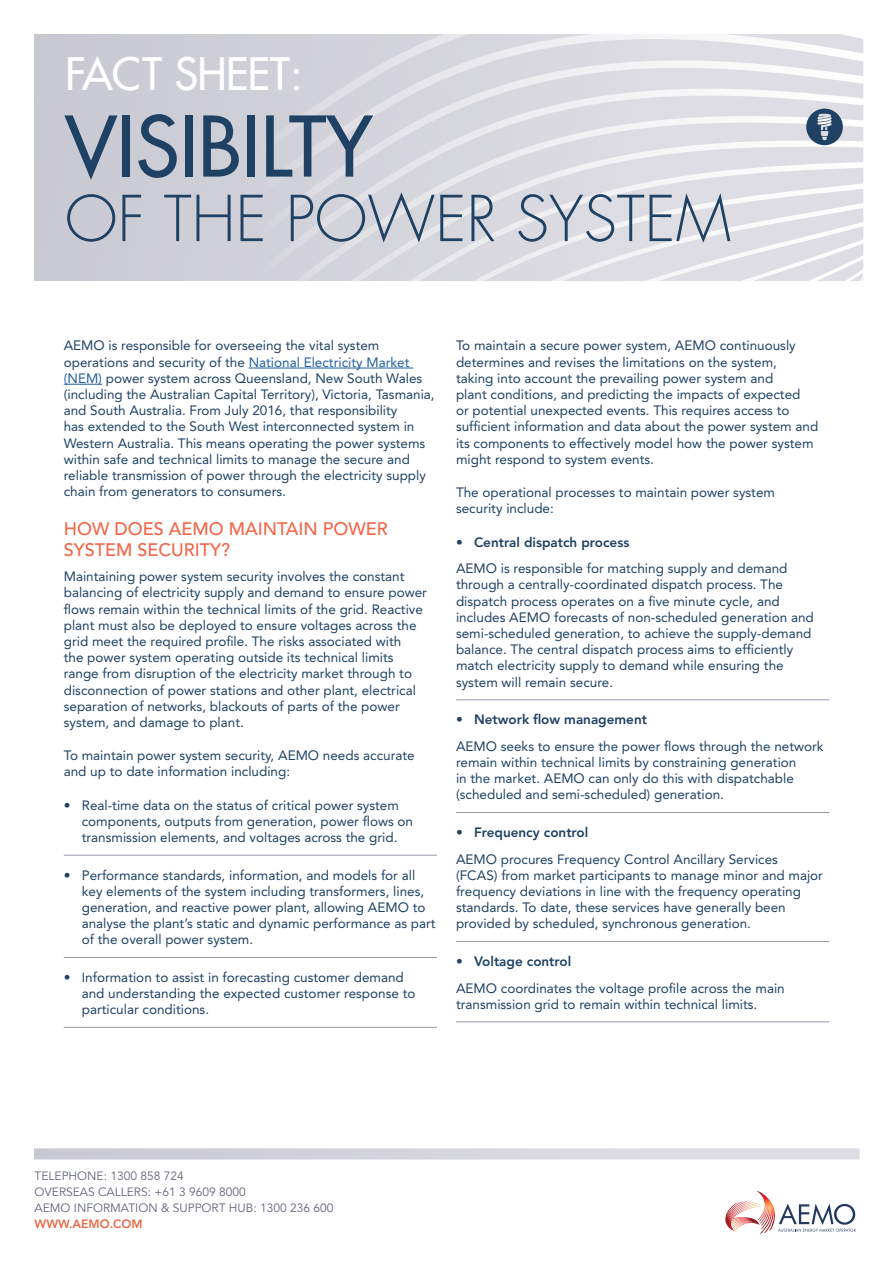
<style>
.page{position:relative;width:893px;height:1263px;background:#fff}
.page>*{position:absolute;margin:0;border:0;box-sizing:border-box;transform-origin:0 0}
.t1{font:81.15px "Futura";color:#1e4164}
.t2{font:300 61.5px "Futura";color:#1e4164}
.t3{font:43.5px "Futura";letter-spacing:-.02em;color:#fff}
.t4{font:500 18px/21.6px "Avenir";color:#f26649}
.t5{font:13.5px/16.2px "Avenir";color:#1e4164}
.t6{font:800 13.5px "Avenir";color:#1e4164}
.t7{font:12px/16px "Avenir";color:#606578}
.t8{font:800 12px "Avenir";color:#ea6847}
.s1{color:#215e9e}
</style>
<div class="page">
<svg style="left:34px;top:34px;width:829px;height:247px;background:#d8d8df"></svg>
<svg style="left:34px;top:1148px;width:826px;height:11px;background:#d6d6dd"></svg>
<svg style="left:806px;top:109px;width:37px;height:36px"></svg>
<svg style="left:725px;top:1191px;width:131px;height:42px"></svg>
<hr style="left:249px;top:368px;width:164px;height:1px;background:#215e9e">
<hr style="left:64px;top:384px;width:38px;height:1px;background:#215e9e">
<hr style="left:64px;top:855px;width:373px;height:1px;background:#9698ab">
<hr style="left:64px;top:957px;width:373px;height:1px;background:#9698ab">
<hr style="left:64px;top:1027px;width:373px;height:1px;background:#9698ab">
<hr style="left:456px;top:699px;width:373px;height:1px;background:#9698ab">
<hr style="left:456px;top:812px;width:373px;height:1px;background:#9698ab">
<hr style="left:456px;top:941px;width:373px;height:1px;background:#9698ab">
<hr style="left:456px;top:1021px;width:373px;height:1px;background:#9698ab">
<h3 class="t3" style="left:65px;top:46px;width:239px">FACT SHEET:</h3>
<h1 class="t1" style="left:65px;top:94px;width:309px">VISIBILTY</h1>
<h2 class="t2" style="left:65px;top:179px;width:667px">OF THE POWER SYSTEM</h2>
<p class="t5" style="left:64px;top:338px;width:372px">AEMO is responsible for overseeing the vital system operations and security of the <span class="s1">National Electricity Market (NEM)</span> power system across Queensland, New South Wales (including the Australian Capital Territory), Victoria, Tasmania, and South Australia. From July 2016, that responsibility<br>has extended to the South West interconnected system in Western Australia. This means operating the power systems within safe and technical limits to manage the secure and reliable transmission of power through the electricity supply chain from generators to consumers.</p>
<h3 class="t4" style="left:64px;top:518px;width:325px">HOW DOES AEMO MAINTAIN POWER<br>SYSTEM SECURITY?</h3>
<p class="t5" style="left:64px;top:568px;width:365px">Maintaining power system security involves the constant balancing of electricity supply and demand to ensure power flows remain within the technical limits of the grid. Reactive plant must also be deployed to ensure voltages across the grid meet the required profile. The risks associated with<br>the power system operating outside its technical limits range from disruption of the electricity market through to disconnection of power stations and other plant, electrical separation of networks, blackouts of parts of the power system, and damage to plant.</p>
<p class="t5" style="left:64px;top:747px;width:352px">To maintain power system security, AEMO needs accurate and up to date information including:</p>
<p class="t5" style="left:82px;top:797px;width:333px;text-indent:-18px">• Real-time data on the status of critical power system components, outputs from generation, power flows on transmission elements, and voltages across the grid.</p>
<p class="t5" style="left:82px;top:867px;width:355px;text-indent:-18px">• Performance standards, information, and models for all key elements of the system including transformers, lines, generation, and reactive power plant, allowing AEMO to analyse the plant’s static and dynamic performance as part of the overall power system.</p>
<p class="t5" style="left:82px;top:969px;width:335px;text-indent:-18px">• Information to assist in forecasting customer demand and understanding the expected customer response to particular conditions.</p>
<p class="t5" style="left:456px;top:338px;width:364px">To maintain a secure power system, AEMO continuously determines and revises the limitations on the system,<br>taking into account the prevailing power system and<br>plant conditions, and predicting the impacts of expected<br>or potential unexpected events. This requires access to sufficient information and data about the power system and its components to effectively model how the power system might respond to system events.</p>
<p class="t5" style="left:456px;top:484px;width:320px">The operational processes to maintain power system security include:</p>
<p class="t6" style="left:456px;top:534px;width:175px">• Central dispatch process</p>
<p class="t5" style="left:456px;top:560px;width:359px">AEMO is responsible for matching supply and demand through a centrally-coordinated dispatch process. The dispatch process operates on a five minute cycle, and includes AEMO forecasts of non-scheduled generation and semi-scheduled generation, to achieve the supply-demand balance. The central dispatch process aims to efficiently match electricity supply to demand while ensuring the system will remain secure.</p>
<p class="t6" style="left:456px;top:711px;width:192px">• Network flow management</p>
<p class="t5" style="left:456px;top:738px;width:369px">AEMO seeks to ensure the power flows through the network remain within technical limits by constraining generation<br>in the market. AEMO can only do this with dispatchable (scheduled and semi-scheduled) generation.</p>
<p class="t6" style="left:456px;top:824px;width:134px">• Frequency control</p>
<p class="t5" style="left:456px;top:851px;width:368px">AEMO procures Frequency Control Ancillary Services<br>(FCAS) from market participants to manage minor and major frequency deviations in line with the frequency operating standards. To date, these services have generally been provided by scheduled, synchronous generation.</p>
<p class="t6" style="left:456px;top:953px;width:117px">• Voltage control</p>
<p class="t5" style="left:456px;top:980px;width:330px">AEMO coordinates the voltage profile across the main transmission grid to remain within technical limits.</p>
<p class="t7" style="left:35px;top:1168px;width:300px">TELEPHONE: 1300 858 724<br>OVERSEAS CALLERS: +61 3 9609 8000<br>AEMO INFORMATION &amp; SUPPORT HUB: 1300 236 600</p>
<p class="t8" style="left:35px;top:1217px;width:109px">WWW.AEMO.COM</p>
</div>
